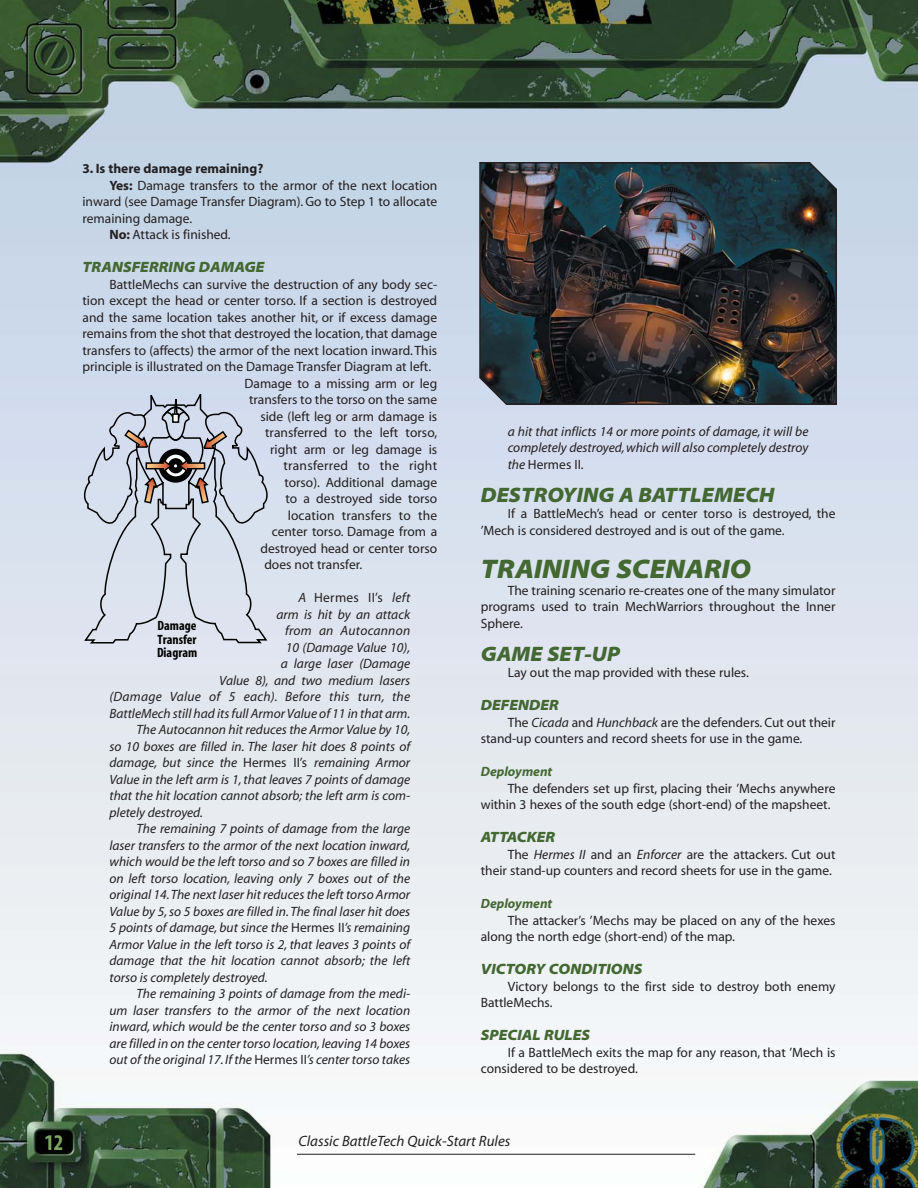
<style>
.page{position:relative;width:918px;height:1188px;background:#fff}
.page>*{position:absolute;margin:0;border:0;box-sizing:border-box;transform-origin:0 0}
.t1{font:27px "Myriad MM It 830 700";color:#436832}
.t2{font:22.5px "Myriad MM 700 300";color:#7da761}
.t3{font:21px "Myriad MM It 830 700";color:#436832}
.t4{font:15px "Myriad MM It 830 700";color:#436832}
.t5{font:15px "Myriad MM It 400 600";color:#231f20}
.t6{font:13.5px/16.5px "Myriad MM 400 600";color:#231f20}
.t7{font:13.5px/16.5px "Myriad MM It 400 600";color:#231f20}
.t8{font:13.5px "Myriad MM It 400 600";letter-spacing:.02em;color:#231f20}
.t9{font:13.5px "Myriad MM 400 600";letter-spacing:.02em;color:#231f20}
.t10{font:13.5px "Myriad MM 700 600";color:#231f20}
.t11{font:13.5px/13.5px "Myriad MM 700 300";color:#000;text-align:justify}
.t12{font:13.5px "Myriad MM It 700 600";color:#436832}
.s1{font-family:"Myriad MM 705 600"}
.s2{font-family:"Myriad MM It 400 600"}
.s3{font-family:"Myriad MM 400 600"}
</style>
<div class="page">
<img style="left:0;top:0;width:918px;height:1188px">
<hr style="left:297px;top:1154px;width:398px;height:1px;background:#231f20">
<svg style="left:82px;top:392px;width:188px;height:252px;background:#cbd3e0"></svg>
<svg style="left:162px;top:398px;width:27px;height:45px"></svg>
<div style="left:159px;top:449px;width:34px;height:34px;background:#000;border:2px solid #000;border-radius:50%"></div>
<svg style="left:163px;top:453px;width:25px;height:25px"></svg>
<svg style="left:123px;top:429px;width:26px;height:20px"></svg>
<svg style="left:202px;top:430px;width:26px;height:20px"></svg>
<svg style="left:143px;top:457px;width:67px;height:48px;background:#948f90"></svg>
<svg style="left:172px;top:413px;width:7px;height:10px"></svg>
<img style="left:479px;top:162px;width:358px;height:243px">
<p class="t10" style="left:82px;top:163px;width:182px">3. Is there damage remaining?</p>
<p class="t6" style="left:110px;top:178px;width:329px"><span class="s1">Yes:</span> Damage transfers to the armor of the next location</p>
<p class="t6" style="left:82px;top:195px;width:356px">inward (see Damage Transfer Diagram). Go to Step 1 to allocate</p>
<p class="t6" style="left:82px;top:211px;width:111px">remaining damage.</p>
<p class="t6" style="left:110px;top:228px;width:123px"><span class="s1">No:</span> Attack is finished.</p>
<p class="t4" style="left:82px;top:261px;width:184px">TRANSFERRING DAMAGE</p>
<p class="t6" style="left:110px;top:277px;width:329px">BattleMechs can survive the destruction of any body sec-</p>
<p class="t6" style="left:82px;top:294px;width:356px">tion except the head or center torso. If a section is destroyed</p>
<p class="t6" style="left:82px;top:310px;width:356px">and the same location takes another hit, or if excess damage</p>
<p class="t6" style="left:82px;top:327px;width:356px">remains from the shot that destroyed the location, that damage</p>
<p class="t6" style="left:82px;top:343px;width:356px">transfers to (affects) the armor of the next location inward. This</p>
<p class="t6" style="left:82px;top:360px;width:350px">principle is illustrated on the Damage Transfer Diagram at left.</p>
<p class="t6" style="left:244px;top:376px;width:194px">Damage to a missing arm or leg</p>
<p class="t6" style="left:249px;top:393px;width:190px">transfers to the torso on the same</p>
<p class="t6" style="left:260px;top:409px;width:178px">side (left leg or arm damage is</p>
<p class="t6" style="left:265px;top:426px;width:174px">transferred to the left torso,</p>
<p class="t6" style="left:270px;top:442px;width:168px">right arm or leg damage is</p>
<p class="t9" style="left:283px;top:460px;width:155px">transferred to the right</p>
<p class="t6" style="left:284px;top:475px;width:154px">torso). Additional damage</p>
<p class="t6" style="left:285px;top:492px;width:153px">to a destroyed side torso</p>
<p class="t6" style="left:288px;top:508px;width:151px">location transfers to the</p>
<p class="t6" style="left:272px;top:525px;width:167px">center torso. Damage from a</p>
<p class="t6" style="left:260px;top:541px;width:178px">destroyed head or center torso</p>
<p class="t6" style="left:264px;top:558px;width:100px">does not transfer.</p>
<p class="t9" style="left:298px;top:592px;width:113px"><span class="s2">A</span> Hermes II’s <span class="s2">left</span></p>
<p class="t7" style="left:276px;top:607px;width:135px">arm is hit by an attack</p>
<p class="t8" style="left:285px;top:625px;width:127px">from an Autocannon</p>
<p class="t7" style="left:286px;top:640px;width:126px">10 (Damage Value 10),</p>
<p class="t7" style="left:281px;top:657px;width:131px">a large laser (Damage</p>
<p class="t7" style="left:219px;top:673px;width:192px">Value 8), and two medium lasers</p>
<p class="t8" style="left:109px;top:691px;width:302px">(Damage Value of 5 each). Before this turn, the</p>
<p class="t7" style="left:109px;top:706px;width:302px">BattleMech still had its full Armor Value of 11 in that arm.</p>
<p class="t7" style="left:136px;top:723px;width:275px">The Autocannon hit reduces the Armor Value by 10,</p>
<p class="t7" style="left:109px;top:739px;width:302px">so 10 boxes are filled in. The laser hit does 8 points of</p>
<p class="t7" style="left:109px;top:756px;width:302px">damage, but since the <span class="s3">Hermes II’s</span> remaining Armor</p>
<p class="t7" style="left:109px;top:772px;width:302px">Value in the left arm is 1, that leaves 7 points of damage</p>
<p class="t7" style="left:109px;top:789px;width:302px">that the hit location cannot absorb; the left arm is com-</p>
<p class="t7" style="left:109px;top:805px;width:95px">pletely destroyed.</p>
<p class="t7" style="left:136px;top:822px;width:275px">The remaining 7 points of damage from the large</p>
<p class="t7" style="left:109px;top:838px;width:302px">laser transfers to the armor of the next location inward,</p>
<p class="t7" style="left:109px;top:855px;width:302px">which would be the left torso and so 7 boxes are filled in</p>
<p class="t7" style="left:109px;top:871px;width:302px">on left torso location, leaving only 7 boxes out of the</p>
<p class="t7" style="left:109px;top:888px;width:302px">original 14.The next laser hit reduces the left torso Armor</p>
<p class="t7" style="left:109px;top:904px;width:302px">Value by 5, so 5 boxes are filled in.The final laser hit does</p>
<p class="t7" style="left:109px;top:921px;width:302px">5 points of damage, but since the <span class="s3">Hermes II</span>’s remaining</p>
<p class="t7" style="left:109px;top:937px;width:302px">Armor Value in the left torso is 2, that leaves 3 points of</p>
<p class="t7" style="left:109px;top:954px;width:302px">damage that the hit location cannot absorb; the left</p>
<p class="t7" style="left:109px;top:970px;width:160px">torso is completely destroyed.</p>
<p class="t7" style="left:136px;top:987px;width:275px">The remaining 3 points of damage from the medi-</p>
<p class="t7" style="left:109px;top:1003px;width:302px">um laser transfers to the armor of the next location</p>
<p class="t7" style="left:109px;top:1020px;width:302px">inward, which would be the center torso and so 3 boxes</p>
<p class="t7" style="left:109px;top:1036px;width:302px">are filled in on the center torso location, leaving 14 boxes</p>
<p class="t7" style="left:109px;top:1053px;width:302px">out of the original 17. If the <span class="s3">Hermes II</span>’s center torso takes</p>
<p class="t11" style="left:157px;top:620px;width:42px">Damage Transfer Diagram</p>
<p class="t7" style="left:508px;top:424px;width:302px">a hit that inflicts 14 or more points of damage, it will be completely destroyed, which will also completely destroy</p>
<p class="t6" style="left:508px;top:457px;width:78px"><span class="s2">the</span> Hermes II<span class="s2">.</span></p>
<h3 class="t3" style="left:481px;top:487px;width:295px">DESTROYING A BATTLEMECH</h3>
<p class="t6" style="left:481px;top:507px;width:356px;text-indent:27px">If a BattleMech’s head or center torso is destroyed, the ’Mech is considered destroyed and is out of the game.</p>
<h1 class="t1" style="left:481px;top:559px;width:272px">TRAINING SCENARIO</h1>
<p class="t6" style="left:481px;top:583px;width:356px;text-align:justify;text-indent:27px">The training scenario re-creates one of the many simulator programs used to train MechWarriors throughout the Inner Sphere.</p>
<h3 class="t3" style="left:481px;top:646px;width:141px">GAME SET-UP</h3>
<p class="t6" style="left:508px;top:666px;width:243px">Lay out the map provided with these rules.</p>
<p class="t4" style="left:481px;top:699px;width:80px">DEFENDER</p>
<p class="t6" style="left:481px;top:715px;width:356px;text-indent:27px">The <span class="s2">Cicada</span> and <span class="s2">Hunchback</span> are the defenders. Cut out their stand-up counters and record sheets for use in the game.</p>
<p class="t12" style="left:481px;top:766px;width:73px">Deployment</p>
<p class="t6" style="left:481px;top:781px;width:356px;text-indent:27px">The defenders set up first, placing their ’Mechs anywhere within 3 hexes of the south edge (short-end) of the mapsheet.</p>
<p class="t4" style="left:481px;top:831px;width:76px">ATTACKER</p>
<p class="t6" style="left:481px;top:847px;width:356px;text-align:right">The <span class="s2">Hermes II</span> and an <span class="s2">Enforcer</span> are the attackers. Cut out their stand-up counters and record sheets for use in the game.</p>
<p class="t12" style="left:481px;top:898px;width:73px">Deployment</p>
<p class="t6" style="left:481px;top:913px;width:356px;text-indent:27px">The attacker’s ’Mechs may be placed on any of the hexes along the north edge (short-end) of the map.</p>
<p class="t4" style="left:481px;top:963px;width:163px">VICTORY CONDITIONS</p>
<p class="t6" style="left:481px;top:979px;width:356px;text-indent:27px">Victory belongs to the first side to destroy both enemy<br>BattleMechs.</p>
<p class="t4" style="left:481px;top:1029px;width:111px">SPECIAL RULES</p>
<p class="t6" style="left:481px;top:1045px;width:356px;text-indent:27px">If a BattleMech exits the map for any reason, that ’Mech is considered to be destroyed.</p>
<h2 class="t2" style="left:44px;top:1134px;width:21px">12</h2>
<p class="t5" style="left:298px;top:1135px;width:213px">Classic BattleTech Quick-Start Rules</p>
</div>
